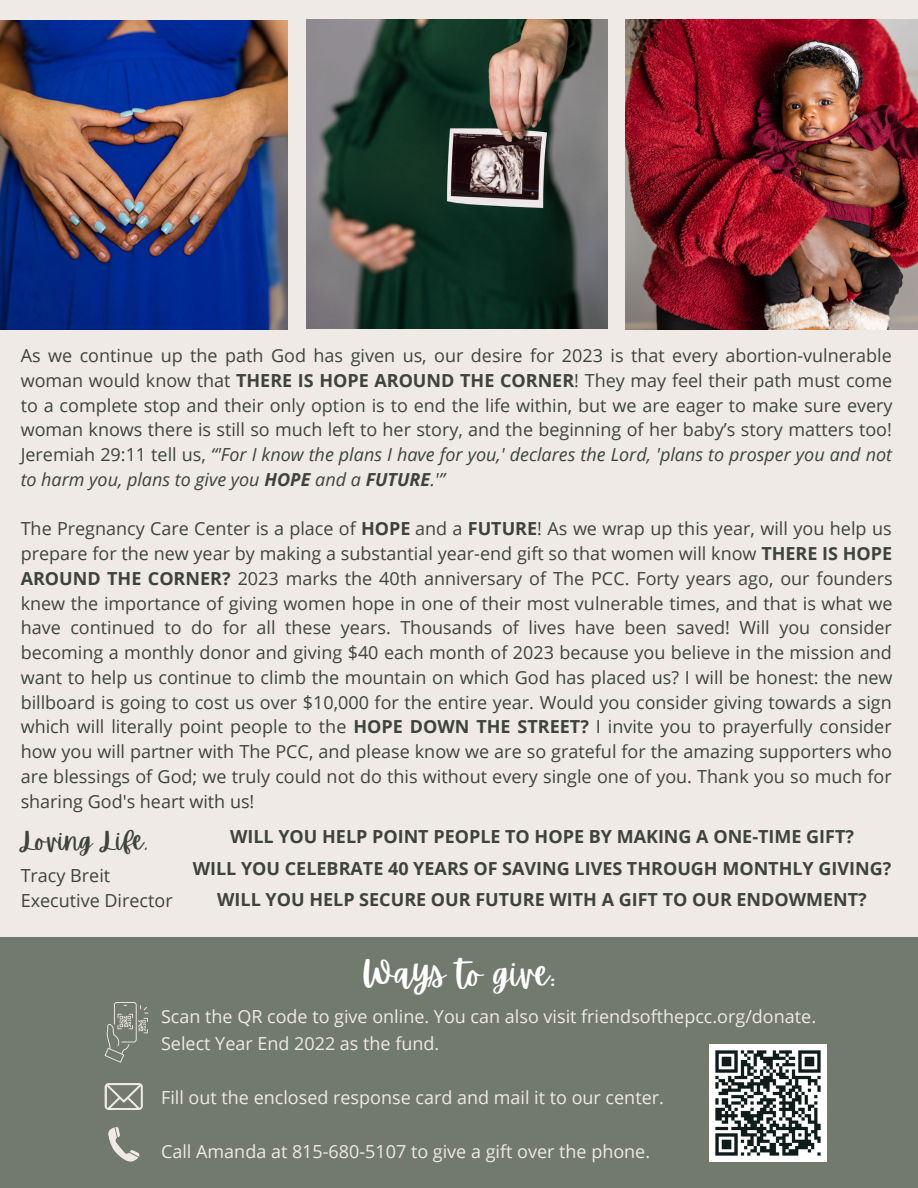
<style>
.page{position:relative;width:918px;height:1188px;background:#efeae5}
.page>*{position:absolute;margin:0;border:0;box-sizing:border-box;transform-origin:0 0}
.t1{font:36.15px "Apricots";color:#fff}
.t2{font:27px "Apricots";color:#3e443a}
.t3{font:18px/24.8px "Open Sans";color:#3e443a;text-align:justify}
.t4{font:18px/27px "Open Sans";color:#efeae5}
.t5{font:700 18px/31.5px "Open Sans";color:#3e443a;text-align:center}
.s1{font-weight:700}
.s2{font-style:italic}
.s3{font-weight:700;font-style:italic}
</style>
<div class="page">
<div style="left:0;top:937px;width:918px;height:251px;background:#72796d"></div>
<img style="left:709px;top:1045px;width:117px;height:117px">
<img style="left:307px;top:19px;width:300px;height:310px">
<img style="left:626px;top:19px;width:292px;height:311px">
<img style="left:0;top:21px;width:288px;height:309px">
<svg style="left:105px;top:1083px;width:38px;height:27px"></svg>
<svg style="left:108px;top:1127px;width:32px;height:35px"></svg>
<svg style="left:105px;top:1002px;width:43px;height:61px"></svg>
<p class="t3" style="left:21px;top:343px;width:874px">As we continue up the path God has given us, our desire for 2023 is that every abortion-vulnerable woman would know that <span class="s1">THERE IS HOPE AROUND THE CORNER</span>! They may feel their path must come to a complete stop and their only option is to end the life within, but we are eager to make sure every woman knows there is still so much left to her story, and the beginning of her baby’s story matters too!<br>Jeremiah 29:11 tell us, <span class="s2">“'For I know the plans I have for you,' declares the Lord, 'plans to prosper you and not to harm you, plans to give you</span> <span class="s3">HOPE</span> <span class="s2">and a</span> <span class="s3">FUTURE</span><span class="s2">.'”</span></p>
<p class="t3" style="left:21px;top:516px;width:874px">The Pregnancy Care Center is a place of <span class="s1">HOPE</span> and a <span class="s1">FUTURE</span>! As we wrap up this year, will you help us prepare for the new year by making a substantial year-end gift so that women will know <span class="s1">THERE IS HOPE AROUND THE CORNER?</span> 2023 marks the 40th anniversary of The PCC. Forty years ago, our founders knew the importance of giving women hope in one of their most vulnerable times, and that is what we have continued to do for all these years. Thousands of lives have been saved! Will you consider becoming a monthly donor and giving $40 each month of 2023 because you believe in the mission and want to help us continue to climb the mountain on which God has placed us? I will be honest: the new billboard is going to cost us over $10,000 for the entire year. Would you consider giving towards a sign which will literally point people to the <span class="s1">HOPE DOWN THE STREET?</span> I invite you to prayerfully consider how you will partner with The PCC, and please know we are so grateful for the amazing supporters who are blessings of God; we truly could not do this without every single one of you. Thank you so much for sharing God's heart with us!</p>
<h2 class="t2" style="left:21px;top:825px;width:129px">Loving Life,</h2>
<p class="t3" style="left:21px;top:863px;width:154px">Tracy Breit<br>Executive Director</p>
<p class="t5" style="left:193px;top:821px;width:700px">WILL YOU HELP POINT PEOPLE TO HOPE BY MAKING A ONE-TIME GIFT?<br>WILL YOU CELEBRATE 40 YEARS OF SAVING LIVES THROUGH MONTHLY GIVING?<br>WILL YOU HELP SECURE OUR FUTURE WITH A GIFT TO OUR ENDOWMENT?</p>
<h1 class="t1" style="left:362px;top:952px;width:196px">Ways to give:</h1>
<p class="t4" style="left:161px;top:1003px;width:657px">Scan the QR code to give online. You can also visit friendsofthepcc.org/donate.<br>Select Year End 2022 as the fund.</p>
<p class="t4" style="left:161px;top:1084px;width:504px">Fill out the enclosed response card and mail it to our center.</p>
<p class="t4" style="left:161px;top:1138px;width:491px">Call Amanda at 815-680-5107 to give a gift over the phone.</p>
</div>
